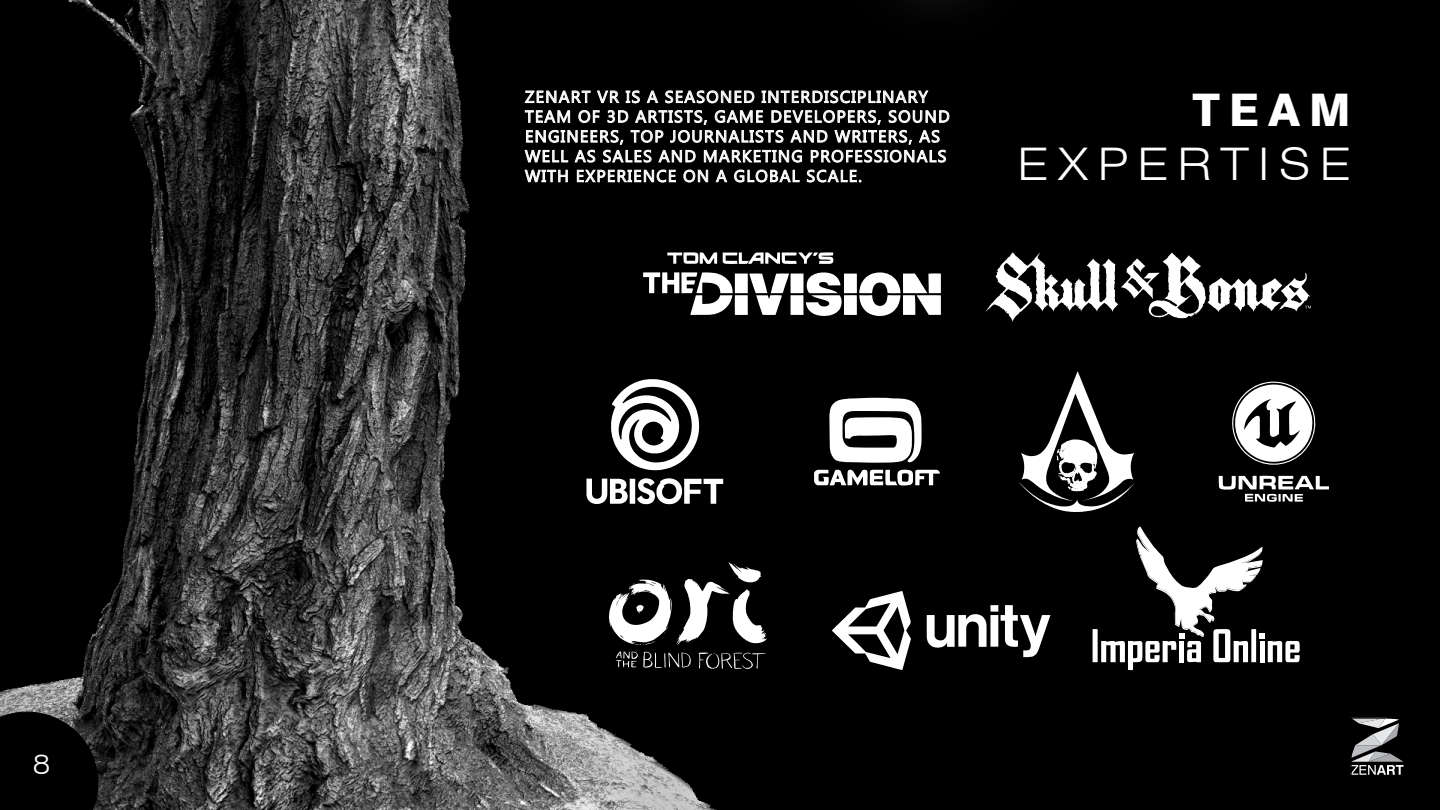
<style>
.page{position:relative;width:1440px;height:810px;background:#fff}
.page>*{position:absolute;margin:0;border:0;box-sizing:border-box;transform-origin:0 0}
.t1{font:300 expanded 45px "Swiss 721 BT";letter-spacing:.2em;color:#fff}
.t2{font:800 45px "Swiss 721 BT";color:#fff}
.t3{font:300 expanded 27px "Swiss 721 BT";color:#fff}
.t4{font:16.5px/19.8px "Myanmar Text";letter-spacing:.075em;color:#fff}
</style>
<div class="page">
<img style="left:0;top:0;width:1440px;height:810px">
<svg style="left:1353px;top:720px;width:51px;height:55px"></svg>
<div style="left:1351px;top:718px;width:89px;height:92px;border:1px solid #000"></div>
<div style="left:1308px;top:0;width:132px;height:202px;border:1px solid #000"></div>
<svg style="left:1019px;top:371px;width:116px;height:141px"></svg>
<svg style="left:1219px;top:381px;width:110px;height:121px"></svg>
<svg style="left:814px;top:397px;width:126px;height:90px"></svg>
<svg style="left:586px;top:379px;width:137px;height:125px"></svg>
<svg style="left:986px;top:252px;width:325px;height:70px"></svg>
<svg style="left:608px;top:562px;width:159px;height:109px"></svg>
<svg style="left:832px;top:591px;width:218px;height:79px"></svg>
<svg style="left:643px;top:252px;width:298px;height:66px"></svg>
<svg style="left:1093px;top:527px;width:207px;height:143px"></svg>
<svg style="left:524px;top:83px;width:426px;height:112px"></svg>
<svg style="left:0;top:712px;width:98px;height:98px"></svg>
<h2 class="t3" style="left:33px;top:749px;width:19px">8</h2>
<p class="t4" style="left:525px;top:87px;width:426px">ZENART VR IS A SEASONED INTERDISCIPLINARY TEAM OF 3D ARTISTS, GAME DEVELOPERS, SOUND ENGINEERS, TOP JOURNALISTS AND WRITERS, AS WELL AS SALES AND MARKETING PROFESSIONALS WITH EXPERIENCE ON A GLOBAL SCALE.</p>
<h1 class="t2" style="left:1192px;top:82px;width:160px">TEAM</h1>
<h1 class="t1" style="left:1018px;top:137px;width:335px">EXPERTISE</h1>
</div>
